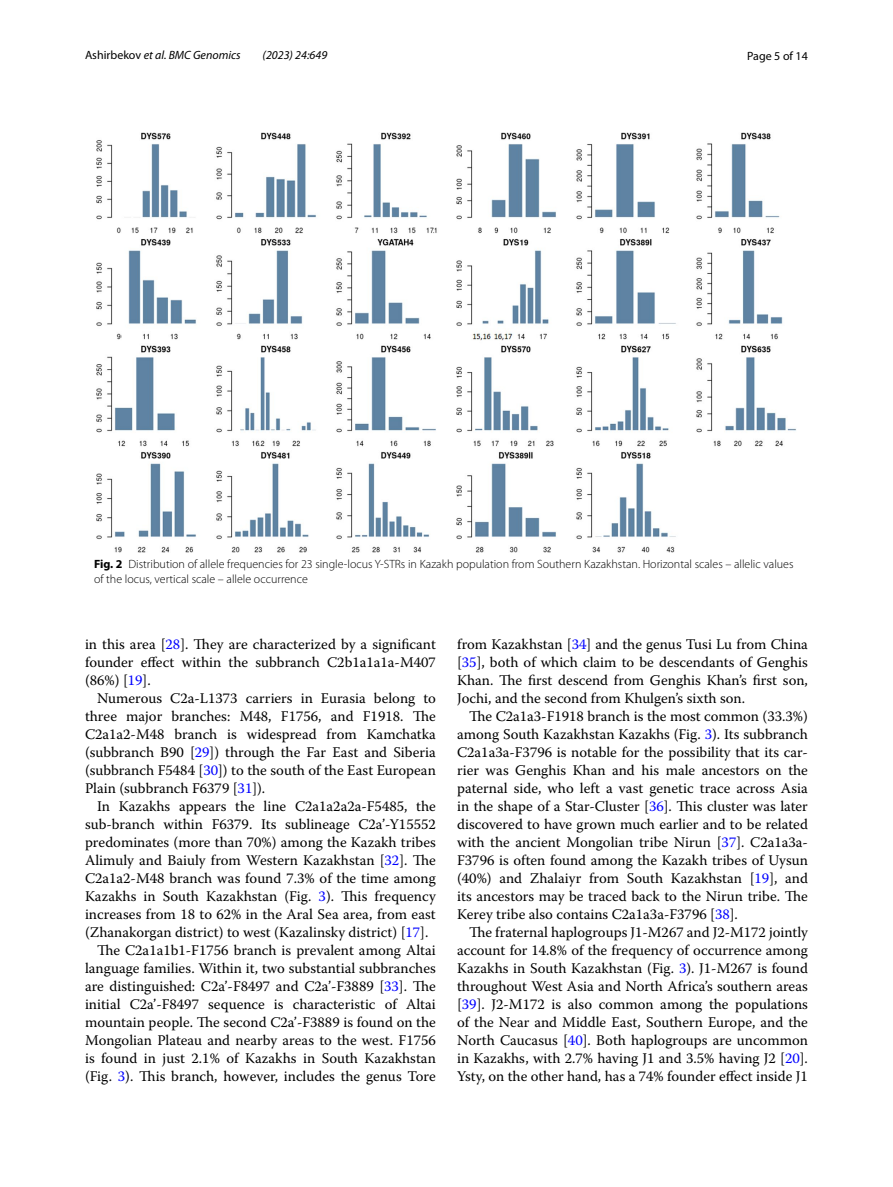
<style>
.page{position:relative;width:893px;height:1187px;background:#fff}
.page>*{position:absolute;margin:0;border:0;box-sizing:border-box;transform-origin:0 0}
.t1{font:14.7px/18px "Warnock Pro";color:#000;text-align:justify}
.t2{font:300 12px/15px "Myriad Pro";color:#000}
.t3{font:italic 12px "Myriad Pro";color:#000}
.t4{font:12px "Myriad Pro";color:#000}
.s1{font-style:normal}
.s2{font-weight:700}
.s3{color:#00f}
</style>
<div class="page">
<img style="left:96px;top:133px;width:700px;height:419px">
<p class="t3" style="left:85px;top:48px;width:157px"><span class="s1">Ashirbekov</span> et al. BMC Genomics</p>
<p class="t3" style="left:263px;top:48px;width:66px">(2023) 24:649</p>
<p class="t4" style="left:747px;top:48px;width:62px">Page 5 of 14</p>
<p class="t2" style="left:94px;top:556px;width:701px"><span class="s2">Fig. 2</span> Distribution of allele frequencies for 23 single-locus Y-STRs in Kazakh population from Southern Kazakhstan. Horizontal scales – allelic values of the locus, vertical scale – allele occurrence</p>
<p class="t1" style="left:85px;top:635px;width:352px">in this area [<span class="s3">28</span>]. They are characterized by a significant founder effect within the subbranch C2b1a1a1a-M407 (86%) [<span class="s3">19</span>].</p>
<p class="t1" style="left:85px;top:689px;width:352px;text-indent:12px">Numerous C2a-L1373 carriers in Eurasia belong to three major branches: M48, F1756, and F1918. The C2a1a2-M48 branch is widespread from Kamchatka (subbranch B90 [<span class="s3">29</span>]) through the Far East and Siberia (subbranch F5484 [<span class="s3">30</span>]) to the south of the East European Plain (subbranch F6379 [<span class="s3">31</span>]).</p>
<p class="t1" style="left:97px;top:797px;width:340px">In Kazakhs appears the line C2a1a2a2a-F5485, the</p>
<p class="t1" style="left:85px;top:815px;width:352px">sub-branch within F6379. Its sublineage C2a’-Y15552</p>
<p class="t1" style="left:85px;top:833px;width:352px">predominates (more than 70%) among the Kazakh tribes</p>
<p class="t1" style="left:85px;top:851px;width:352px">Alimuly and Baiuly from Western Kazakhstan [<span class="s3">32</span>]. The</p>
<p class="t1" style="left:85px;top:869px;width:352px">C2a1a2-M48 branch was found 7.3% of the time among</p>
<p class="t1" style="left:85px;top:886px;width:352px">Kazakhs in South Kazakhstan (Fig. <span class="s3">3</span>). This frequency</p>
<p class="t1" style="left:85px;top:904px;width:352px">increases from 18 to 62% in the Aral Sea area, from east</p>
<p class="t1" style="left:85px;top:922px;width:345px">(Zhanakorgan district) to west (Kazalinsky district) [<span class="s3">17</span>].</p>
<p class="t1" style="left:97px;top:940px;width:340px">The C2a1a1b1-F1756 branch is prevalent among Altai</p>
<p class="t1" style="left:85px;top:958px;width:352px">language families. Within it, two substantial subbranches</p>
<p class="t1" style="left:85px;top:976px;width:352px">are distinguished: C2a’-F8497 and C2a’-F3889 [<span class="s3">33</span>]. The</p>
<p class="t1" style="left:85px;top:994px;width:352px">initial C2a’-F8497 sequence is characteristic of Altai</p>
<p class="t1" style="left:85px;top:1012px;width:352px">mountain people. The second C2a’-F3889 is found on the</p>
<p class="t1" style="left:85px;top:1030px;width:352px">Mongolian Plateau and nearby areas to the west. F1756</p>
<p class="t1" style="left:85px;top:1048px;width:352px">is found in just 2.1% of Kazakhs in South Kazakhstan</p>
<p class="t1" style="left:85px;top:1066px;width:352px">(Fig. <span class="s3">3</span>). This branch, however, includes the genus Tore</p>
<p class="t1" style="left:457px;top:634px;width:352px">from Kazakhstan [<span class="s3">34</span>] and the genus Tusi Lu from China [<span class="s3">35</span>], both of which claim to be descendants of Genghis Khan. The first descend from Genghis Khan’s first son, Jochi, and the second from Khulgen’s sixth son.</p>
<p class="t1" style="left:457px;top:706px;width:352px;text-indent:12px">The C2a1a3-F1918 branch is the most common (33.3%) among South Kazakhstan Kazakhs (Fig. <span class="s3">3</span>). Its subbranch C2a1a3a-F3796 is notable for the possibility that its car&shy;rier was Genghis Khan and his male ancestors on the paternal side, who left a vast genetic trace across Asia in the shape of a Star-Cluster [<span class="s3">36</span>]. This cluster was later discovered to have grown much earlier and to be related with the ancient Mongolian tribe Nirun [<span class="s3">37</span>]. C2a1a3a-F3796 is often found among the Kazakh tribes of Uysun (40%) and Zhalaiyr from South Kazakhstan [<span class="s3">19</span>], and its ancestors may be traced back to the Nirun tribe. The Kerey tribe also contains C2a1a3a-F3796 [<span class="s3">38</span>].</p>
<p class="t1" style="left:457px;top:923px;width:352px;text-indent:12px">The fraternal haplogroups J1-M267 and J2-M172 jointly account for 14.8% of the frequency of occurrence among Kazakhs in South Kazakhstan (Fig. <span class="s3">3</span>). J1-M267 is found throughout West Asia and North Africa’s southern areas [<span class="s3">39</span>]. J2-M172 is also common among the populations of the Near and Middle East, Southern Europe, and the North Caucasus [<span class="s3">40</span>]. Both haplogroups are uncommon in Kazakhs, with 2.7% having J1 and 3.5% having J2 [<span class="s3">20</span>].<br>Ysty, on the other hand, has a 74% founder effect inside J1</p>
</div>
